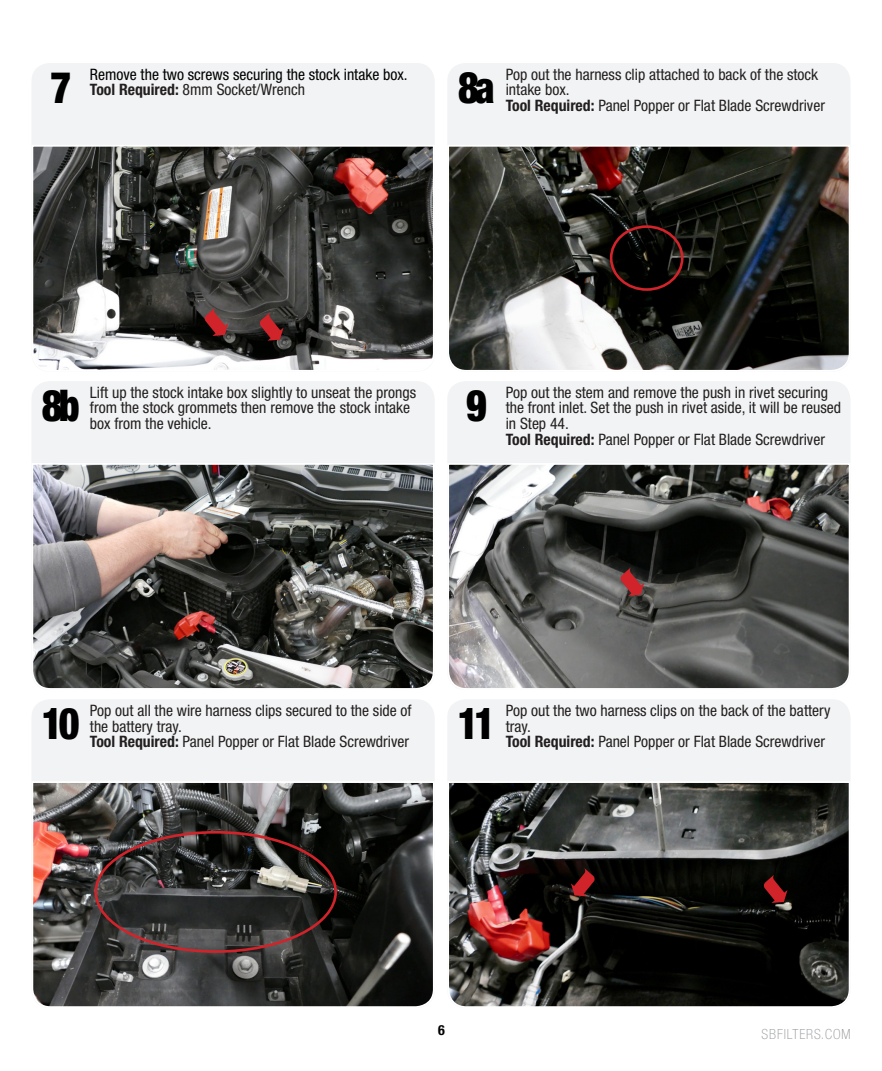
<style>
.page{position:relative;width:882px;height:1071px;background:#fff}
.page>*{position:absolute;margin:0;border:0;box-sizing:border-box;transform-origin:0 0}
.t1{font:900 condensed 43.75px "Helvetica Neue";letter-spacing:-.1em;color:#000;scale:.91 1}
.t2{font:condensed 15.75px/15.8px "Helvetica Neue";color:#231f20}
.t3{font:condensed 15.75px "Helvetica Neue";color:#000}
.t4{font:100 condensed 14px "Helvetica Neue";letter-spacing:.065em;color:#939598}
.t5{font:700 condensed 14px "Helvetica Neue";color:#000}
.s1{font-weight:700}
</style>
<div class="page">
<div style="left:447px;top:381px;width:404px;height:309px;background:#f2f3f4;border-radius:18px"></div>
<div style="left:32px;top:63px;width:403px;height:309px;background:#f2f3f4;border-radius:18px"></div>
<div style="left:32px;top:381px;width:403px;height:309px;background:#f2f3f4;border-radius:18px"></div>
<div style="left:447px;top:699px;width:403px;height:309px;background:#f2f3f4;border-radius:18px"></div>
<div style="left:447px;top:63px;width:404px;height:309px;background:#f2f3f4;border-radius:18px"></div>
<div style="left:32px;top:699px;width:403px;height:309px;background:#f2f3f4;border-radius:18px"></div>
<svg style="left:448px;top:463px;width:402px;height:227px;background:#626261"></svg>
<img style="left:32px;top:463px;width:402px;height:227px">
<svg style="left:32px;top:145px;width:402px;height:226px;background:#565552"></svg>
<svg style="left:448px;top:145px;width:403px;height:227px;background:#3e3e39"></svg>
<svg style="left:32px;top:782px;width:402px;height:226px;background:#454240"></svg>
<svg style="left:448px;top:782px;width:402px;height:226px;background:#34302e"></svg>
<div style="left:610px;top:225px;width:74px;height:66px;border:3px solid #d1232a;border-radius:50%"></div>
<svg style="left:259px;top:312px;width:25px;height:29px"></svg>
<svg style="left:620px;top:567px;width:24px;height:29px"></svg>
<svg style="left:763px;top:874px;width:25px;height:29px"></svg>
<svg style="left:571px;top:868px;width:24px;height:28px"></svg>
<div style="left:94px;top:831px;width:243px;height:122px;border:3px solid #d1232a;border-radius:50%"></div>
<svg style="left:204px;top:307px;width:24px;height:29px"></svg>
<p class="t3" style="left:90px;top:65px;width:319px">Remove the two screws securing the stock intake box.</p>
<p class="t1" style="left:50px;top:60px;width:24px">7</p>
<p class="t2" style="left:90px;top:82px;width:217px"><span class="s1">Tool Required:</span> 8mm Socket/Wrench</p>
<p class="t1" style="left:458px;top:60px;width:42px">8a</p>
<p class="t2" style="left:506px;top:66px;width:314px">Pop out the harness clip attached to back of the stock intake box.</p>
<p class="t2" style="left:506px;top:98px;width:321px"><span class="s1">Tool Required:</span> Panel Popper or Flat Blade Screwdriver</p>
<p class="t1" style="left:42px;top:378px;width:43px">8b</p>
<p class="t2" style="left:90px;top:384px;width:328px">Lift up the stock intake box slightly to unseat the prongs from the stock grommets then remove the stock intake</p>
<p class="t2" style="left:90px;top:416px;width:123px">box from the vehicle.</p>
<p class="t1" style="left:466px;top:378px;width:24px">9</p>
<p class="t2" style="left:506px;top:384px;width:337px">Pop out the stem and remove the push in rivet securing the front inlet. Set the push in rivet aside, it will be reused in Step 44.</p>
<p class="t2" style="left:506px;top:431px;width:321px"><span class="s1">Tool Required:</span> Panel Popper or Flat Blade Screwdriver</p>
<p class="t1" style="left:42px;top:696px;width:43px">10</p>
<p class="t2" style="left:90px;top:702px;width:323px">Pop out all the wire harness clips secured to the side of the battery tray.</p>
<p class="t2" style="left:90px;top:734px;width:321px"><span class="s1">Tool Required:</span> Panel Popper or Flat Blade Screwdriver</p>
<p class="t1" style="left:458px;top:696px;width:43px">11</p>
<p class="t2" style="left:506px;top:702px;width:326px">Pop out the two harness clips on the back of the battery tray.</p>
<p class="t2" style="left:506px;top:734px;width:321px"><span class="s1">Tool Required:</span> Panel Popper or Flat Blade Screwdriver</p>
<p class="t5" style="left:438px;top:1021px;width:8px">6</p>
<p class="t4" style="left:762px;top:1027px;width:90px">SBFILTERS.COM</p>
</div>
